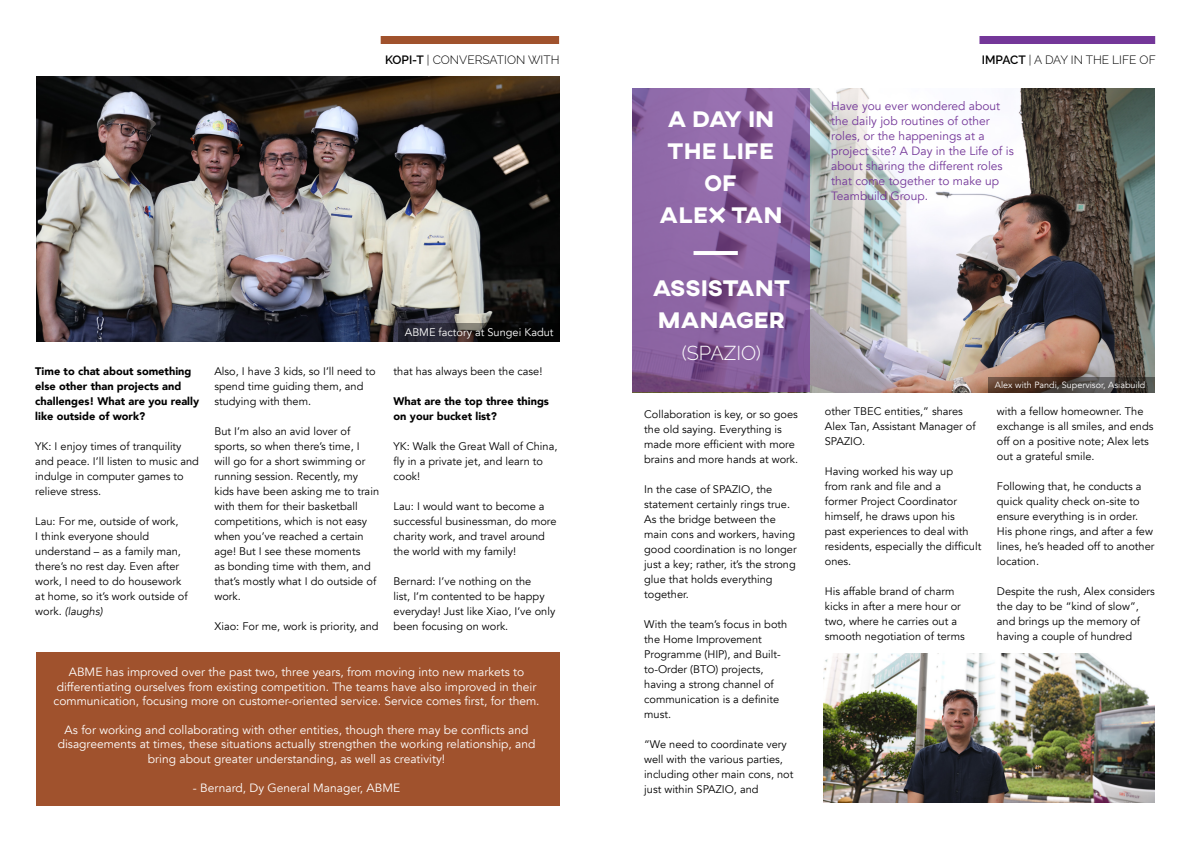
<style>
.page{position:relative;width:1191px;height:842px;background:#fff}
.page>*{position:absolute;margin:0;border:0;box-sizing:border-box;transform-origin:0 0}
.t1{font:800 23px/32px "AXIS";color:#fff;text-align:center}
.t2{font:300 20px "Raleway";color:#fff}
.t3{font:12px/14.4px "Avenir";color:#fff;text-align:center}
.t4{font:12px/15px "Avenir";color:#743799}
.t5{font:300 12px "Raleway";color:#000}
.t6{font:11px/15px "Avenir";color:#000}
.t7{font:900 11px/15px "Avenir";color:#000}
.t8{font:11px "Avenir";color:#fff}
.t9{font:9px "Avenir";color:#fff}
.s1{font-weight:600}
.s2{font-style:italic}
</style>
<div class="page">
<img style="left:36px;top:76px;width:523px;height:265px">
<div style="left:36px;top:652px;width:523px;height:153px;background:#a0522d"></div>
<div style="left:381px;top:36px;width:178px;height:8px;background:#a0522d"></div>
<img style="left:632px;top:88px;width:523px;height:304px">
<svg style="left:632px;top:88px;width:178px;height:303px;background:#8962a0"></svg>
<hr style="left:693px;top:251px;width:45px;height:4px;background:#fff">
<img style="left:823px;top:653px;width:332px;height:150px">
<svg style="left:988px;top:377px;width:167px;height:15px;background:#4b3d34"></svg>
<svg style="left:398px;top:323px;width:161px;height:18px;background:#1d1b1f"></svg>
<div style="left:979px;top:36px;width:176px;height:8px;background:#743799"></div>
<p class="t5" style="left:385px;top:53px;width:176px"><span class="s1">KOPI-T</span> | CONVERSATION WITH</p>
<p class="t8" style="left:405px;top:325px;width:150px">ABME factory at Sungei Kadut</p>
<p class="t6" style="left:214px;top:364px;width:163px">Also, I have 3 kids, so I’ll need to spend time guiding them, and studying with them.</p>
<p class="t6" style="left:214px;top:424px;width:166px">But I’m also an avid lover of sports, so when there’s time, I<br>will go for a short swimming or running session. Recently, my kids have been asking me to train with them for their basketball competitions, which is not easy when you’ve reached a certain age! But I see these moments<br>as bonding time with them, and that’s mostly what I do outside of work.</p>
<p class="t6" style="left:214px;top:619px;width:166px">Xiao: For me, work is priority, and</p>
<p class="t6" style="left:393px;top:364px;width:150px">that has always been the case!</p>
<p class="t7" style="left:393px;top:394px;width:157px">What are the top three things on your bucket list?</p>
<p class="t6" style="left:393px;top:439px;width:165px">YK: Walk the Great Wall of China, fly in a private jet, and learn to cook!</p>
<p class="t6" style="left:393px;top:499px;width:164px">Lau: I would want to become a successful businessman, do more charity work, and travel around the world with my family!</p>
<p class="t6" style="left:393px;top:574px;width:163px">Bernard: I’ve nothing on the<br>list, I’m contented to be happy everyday! Just like Xiao, I’ve only been focusing on work.</p>
<p class="t3" style="left:54px;top:665px;width:487px">ABME has improved over the past two, three years, from moving into new markets to differentiating ourselves from existing competition. The teams have also improved in their communication, focusing more on customer-oriented service. Service comes first, for them.</p>
<p class="t3" style="left:58px;top:723px;width:479px">As for working and collaborating with other entities, though there may be conflicts and disagreements at times, these situations actually strengthen the working relationship, and bring about greater understanding, as well as creativity!</p>
<p class="t3" style="left:193px;top:780px;width:209px">- Bernard, Dy General Manager, ABME</p>
<p class="t7" style="left:35px;top:364px;width:165px">Time to chat about something else other than projects and challenges! What are you really like outside of work?</p>
<p class="t6" style="left:35px;top:439px;width:165px">YK: I enjoy times of tranquility and peace. I’ll listen to music and indulge in computer games to relieve stress.</p>
<p class="t6" style="left:35px;top:514px;width:154px">Lau: For me, outside of work,<br>I think everyone should understand – as a family man, there’s no rest day. Even after work, I need to do housework at home, so it’s work outside of work. <span class="s2">(laughs)</span></p>
<h1 class="t1" style="left:659px;top:105px;width:125px">A DAY IN<br>THE LIFE<br>OF<br>ALEX TAN</h1>
<h1 class="t1" style="left:652px;top:273px;width:139px;text-align:left">ASSISTANT<br>MANAGER</h1>
<h2 class="t2" style="left:681px;top:341px;width:81px">(SPAZIO)</h2>
<p class="t6" style="left:644px;top:407px;width:156px">Collaboration is key, or so goes the old saying. Everything is made more efficient with more brains and more hands at work.</p>
<p class="t6" style="left:644px;top:482px;width:154px">In the case of SPAZIO, the statement certainly rings true.<br>As the bridge between the main cons and workers, having good coordination is no longer just a key; rather, it’s the strong glue that holds everything together.</p>
<p class="t6" style="left:644px;top:617px;width:145px">With the team’s focus in both the Home Improvement<br>Programme (HIP), and Built&shy;to-Order (BTO) projects, having a strong channel of communication is a definite must.</p>
<p class="t6" style="left:644px;top:737px;width:151px">“We need to coordinate very well with the various parties, including other main cons, not just within SPAZIO, and</p>
<p class="t5" style="left:981px;top:53px;width:175px"><span class="s1">IMPACT</span> | A DAY IN THE LIFE OF</p>
<p class="t4" style="left:831px;top:99px;width:184px">Have you ever wondered about the daily job routines of other roles, or the happenings at a project site? A Day in the Life of is about sharing the different roles that come together to make up<br>Teambuild Group.</p>
<p class="t6" style="left:825px;top:404px;width:152px">other TBEC entities,” shares<br>Alex Tan, Assistant Manager of<br>SPAZIO.</p>
<p class="t6" style="left:825px;top:464px;width:158px">Having worked his way up<br>from rank and file and a<br>former Project Coordinator himself, he draws upon his<br>past experiences to deal with residents, especially the difficult ones.</p>
<p class="t6" style="left:825px;top:584px;width:141px">His affable brand of charm kicks in after a mere hour or two, where he carries out a smooth negotiation of terms</p>
<p class="t9" style="left:995px;top:379px;width:152px">Alex with Pandi, Supervisor, Asiabuild</p>
<p class="t6" style="left:997px;top:404px;width:158px">with a fellow homeowner. The exchange is all smiles, and ends off on a positive note; Alex lets out a grateful smile.</p>
<p class="t6" style="left:997px;top:479px;width:159px">Following that, he conducts a quick quality check on-site to ensure everything is in order.<br>His phone rings, and after a few lines, he’s headed off to another location.</p>
<p class="t6" style="left:997px;top:584px;width:159px">Despite the rush, Alex considers the day to be “kind of slow”, and brings up the memory of having a couple of hundred</p>
</div>
